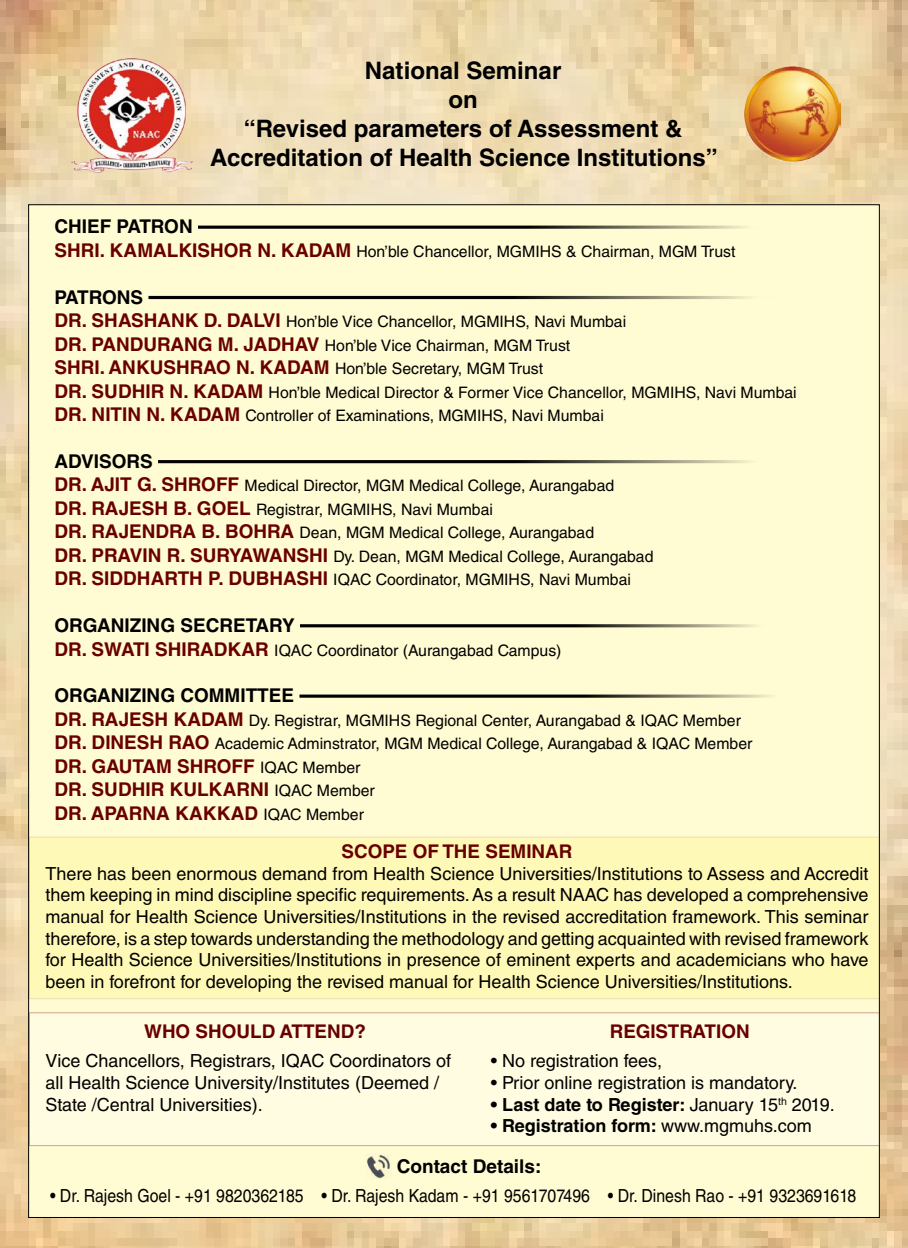
<style>
.page{position:relative;width:908px;height:1248px;background:#fff}
.page>*{position:absolute;margin:0;border:0;box-sizing:border-box;transform-origin:0 0}
.t1{font:700 24px/28.8px "Helvetica LT Std";color:#000;text-align:center}
.t2{font:700 19px/23.4px "Helvetica LT Std";color:#690000}
.t3{font:700 19px "Helvetica LT Std";color:#000}
.t4{font:700 18.8px "Helvetica LT Std";color:#690000}
.t5{font:18px/21.6px "Helvetica LT Std";color:#000;text-align:justify}
.t6{font:18px "Helvetica LT Std";color:#000;scale:.88 1}
.t7{font:700 18px "Helvetica LT Std";color:#000}
.t8{font:15.8px/23.4px "Helvetica LT Std";color:#000}
.s1{font-weight:700;font-size:19px;color:#690000}
.s2{font-weight:400;font-size:15.8px;color:#000}
.s3{font-weight:400}
</style>
<div class="page">
<img style="left:0;top:0;width:907px;height:1247px">
<img style="left:71px;top:53px;width:124px;height:122px">
<img style="left:744px;top:66px;width:96px;height:96px">
<div style="left:29px;top:205px;width:849px;height:1012px;background:#fffbd3"></div>
<svg style="left:198px;top:225px;width:548px;height:4px;background:#5b5a4b"></svg>
<hr style="left:148px;top:296px;width:628px;height:3px;background:#000">
<hr style="left:158px;top:460px;width:618px;height:3px;background:#000">
<hr style="left:300px;top:624px;width:476px;height:3px;background:#000">
<hr style="left:299px;top:694px;width:492px;height:3px;background:#000">
<img style="left:367px;top:1155px;width:23px;height:23px">
<div style="left:29px;top:836px;width:850px;height:162px;background:#fff9b7"></div>
<div style="left:29px;top:1012px;width:850px;height:133px;background:#fffce2"></div>
<h1 class="t1" style="left:210px;top:56px;width:509px">NATIONAL SEMINAR<br>ON<br>“REVISED PARAMETERS OF ASSESSMENT &amp;<br>ACCREDITATION OF HEALTH SCIENCE INSTITUTIONS”</h1>
<p class="t3" style="left:54px;top:215px;width:26px">CHIEF</p>
<p class="t3" style="left:117px;top:215px;width:25px">PATRON</p>
<p class="t2" style="left:54px;top:238px;width:83px">SHRI. KAMALKISHOR</p>
<p class="t2" style="left:257px;top:238px;width:53px">N. KADAM</p>
<p class="t8" style="left:356px;top:239px;width:380px">Hon’ble Chancellor, MGMIHS &amp; Chairman, MGM Trust</p>
<p class="t3" style="left:54px;top:285px;width:25px">PATRONS</p>
<p class="t2" style="left:54px;top:308px;width:65px">DR. SHASHANK</p>
<p class="t8" style="left:204px;top:310px;width:423px"><span class="s1">D. DALVI</span> Hon’ble Vice Chancellor, MGMIHS, Navi Mumbai</p>
<p class="t2" style="left:54px;top:332px;width:63px">DR. PANDURANG</p>
<p class="t2" style="left:218px;top:332px;width:51px">M. JADHA</p>
<p class="t8" style="left:307px;top:333px;width:265px"><span class="s1">V</span> Hon’ble Vice Chairman, MGM Trust</p>
<p class="t2" style="left:54px;top:355px;width:83px">SHRI. ANKUSHRAO</p>
<p class="t2" style="left:236px;top:355px;width:53px">N. KADAM</p>
<p class="t8" style="left:335px;top:357px;width:210px">Hon’ble Secretary, MGM Trust</p>
<p class="t2" style="left:54px;top:379px;width:63px">DR. SUDHIR</p>
<p class="t2" style="left:169px;top:379px;width:53px">N. KADAM</p>
<p class="t8" style="left:268px;top:380px;width:529px">Hon’ble Medical Director &amp; Former Vice Chancellor, MGMIHS, Navi Mumbai</p>
<p class="t2" style="left:54px;top:402px;width:61px">DR. NITIN</p>
<p class="t2" style="left:146px;top:402px;width:53px">N. KADAM</p>
<p class="t8" style="left:245px;top:404px;width:360px">Controller of Examinations, MGMIHS, Navi Mumbai</p>
<p class="t3" style="left:54px;top:449px;width:52px">ADVISOR</p>
<p class="t3" style="left:140px;top:449px;width:14px">S</p>
<p class="t2" style="left:54px;top:472px;width:134px">DR. AJIT G. SHROFF</p>
<p class="t8" style="left:244px;top:474px;width:371px">Medical Director, MGM Medical College, Aurangabad</p>
<p class="t2" style="left:54px;top:496px;width:171px">DR. RAJESH B. GOEL</p>
<p class="t8" style="left:256px;top:497px;width:238px">Registrar, MGMIHS, Navi Mumbai</p>
<p class="t2" style="left:54px;top:519px;width:185px">DR. RAJENDRA B. BOHRA</p>
<p class="t8" style="left:299px;top:521px;width:296px">Dean, MGM Medical College, Aurangabad</p>
<p class="t2" style="left:54px;top:543px;width:227px">DR. PRAVIN R. SURYAWANSHI</p>
<p class="t8" style="left:333px;top:544px;width:321px">Dy. Dean, MGM Medical College, Aurangabad</p>
<p class="t2" style="left:54px;top:566px;width:63px">DR. SIDDHARTH</p>
<p class="t2" style="left:208px;top:566px;width:74px">P. DUBHASHI</p>
<p class="t8" style="left:333px;top:568px;width:299px">IQAC Coordinator, MGMIHS, Navi Mumbai</p>
<p class="t3" style="left:54px;top:613px;width:28px">ORGANI</p>
<p class="t3" style="left:130px;top:613px;width:23px">ZING</p>
<p class="t3" style="left:180px;top:613px;width:27px">SECRETAR</p>
<p class="t3" style="left:282px;top:613px;width:14px">Y</p>
<p class="t2" style="left:54px;top:636px;width:77px">DR. SWATI</p>
<p class="t2" style="left:155px;top:636px;width:26px">SHIRADKAR</p>
<p class="t8" style="left:274px;top:638px;width:288px">IQAC Coordinator (Aurangabad Campus)</p>
<p class="t3" style="left:54px;top:684px;width:28px">ORGANI</p>
<p class="t3" style="left:130px;top:684px;width:23px">ZING</p>
<p class="t3" style="left:180px;top:684px;width:27px">COMMITTEE</p>
<p class="t8" style="left:54px;top:708px;width:699px"><span class="s1">DR. RAJESH KADAM</span> Dy. Registrar, MGMIHS Regional Center, Aurangabad &amp; IQAC Member<br><span class="s1">DR. DINESH RAO</span> Academic Adminstrator, MGM Medical College, Aurangabad &amp; IQAC Member</p>
<p class="t2" style="left:54px;top:754px;width:322px">DR. GAUTAM SHROFF <span class="s2">IQAC Member<br></span>DR. SUDHIR KULKARNI <span class="s2">IQAC Member<br></span>DR. APARNA KAKKAD <span class="s2">IQAC Member</span></p>
<p class="t4" style="left:341px;top:839px;width:27px">SCOPE</p>
<p class="t4" style="left:412px;top:839px;width:43px">OF THE</p>
<p class="t4" style="left:485px;top:839px;width:14px">SEMINAR</p>
<p class="t5" style="left:45px;top:862px;width:824px">There has been enormous demand from Health Science Universities/Institutions to Assess and Accredit them keeping in mind discipline specific requirements. As a result NAAC has developed a comprehensive manual for Health Science Universities/Institutions in the revised accreditation framework. This seminar therefore, is a step towards understanding the methodology and getting acquainted with revised framework for Health Science Universities/Institutions in presence of eminent experts and academicians who have been in forefront for developing the revised manual for Health Science Universities/Institutions.</p>
<p class="t4" style="left:144px;top:1019px;width:16px">WHO</p>
<p class="t4" style="left:195px;top:1019px;width:15px">SHOULD</p>
<p class="t4" style="left:279px;top:1019px;width:14px">ATTEND</p>
<p class="t4" style="left:354px;top:1019px;width:13px">?</p>
<p class="t5" style="left:45px;top:1050px;width:407px;text-align:left">Vice Chancellors, Registrars, IQAC Coordinators of all Health Science University/Institutes (Deemed /<br>State /Central Universities).</p>
<p class="t4" style="left:609px;top:1019px;width:26px">REGISTRATION</p>
<p class="t5" style="left:490px;top:1050px;width:173px">• No registration fees,</p>
<p class="t5" style="left:490px;top:1071px;width:308px">• prior online registration is mandatory.</p>
<p class="t7" style="left:490px;top:1093px;width:345px">• LAST DATE TO REGISTER: <span class="s3">January 15</span><sup>th</sup> <span class="s3">2019.</span></p>
<p class="t7" style="left:490px;top:1114px;width:322px">• REGISTRATION FORM: <span class="s3">www.mgmuhs.com</span></p>
<p class="t3" style="left:396px;top:1154px;width:146px">CONTACT DETAILS:</p>
<p class="t6" style="left:50px;top:1184px;width:917px">• Dr. Rajesh Goel - +91 9820362185 • Dr. Rajesh Kadam - +91 9561707496 • Dr. Dinesh Rao - +91 9323691618</p>
</div>
